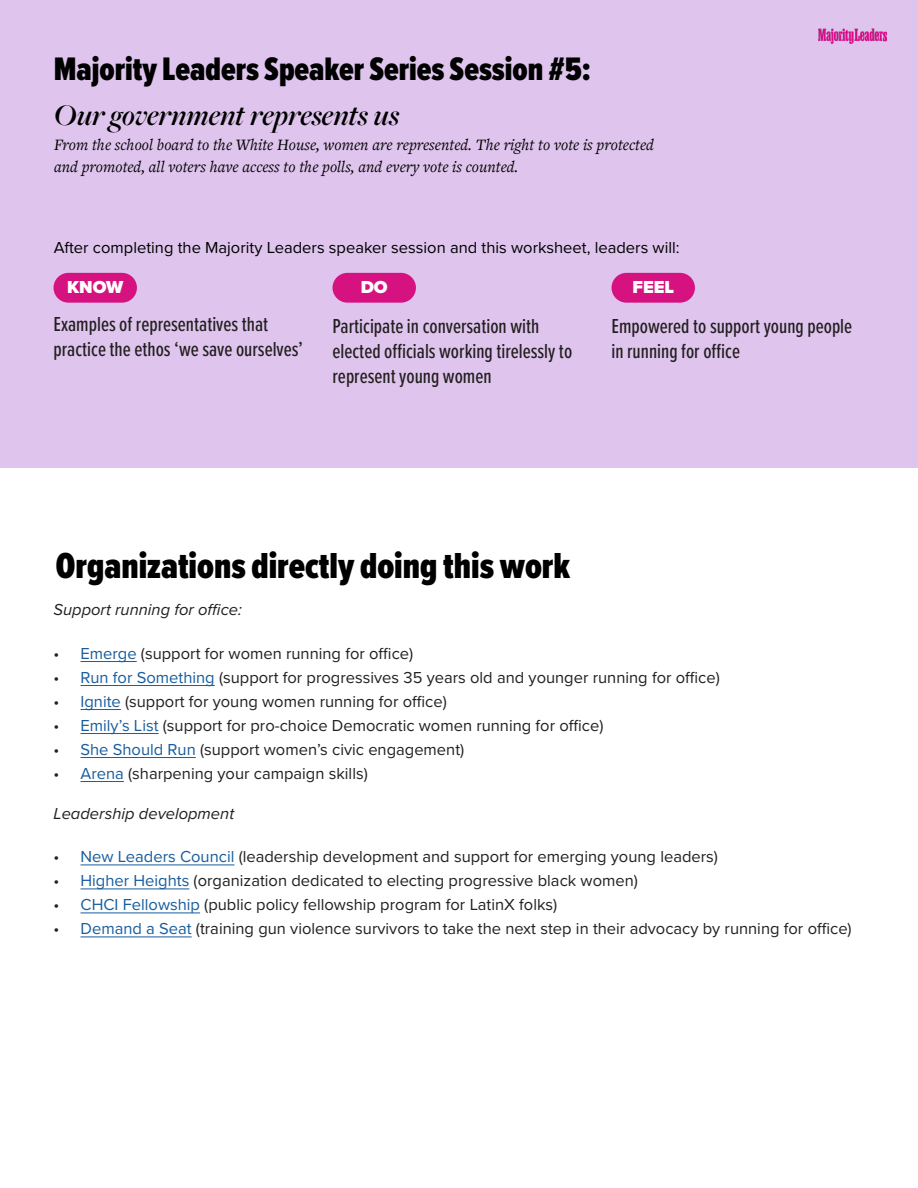
<style>
.page{position:relative;width:918px;height:1188px;background:#fff}
.page>*{position:absolute;margin:0;border:0;box-sizing:border-box;transform-origin:0 0}
.t1{font:900 37.5px "Proxima Nova Ex Cn";color:#000}
.t2{font:900 33.75px "Proxima Nova Ex Cn";color:#000}
.t3{font:italic 600 31.05px "Freight Big Pro";color:#000}
.t4{font:500 21px/25.2px "Proxima Nova Ex Cn";color:#231f20}
.t5{font:900 18px "Proxima Nova";color:#fff}
.t6{font:16.5px "Proxima Nova";color:#231f20}
.t7{font:italic 16.5px/22.5px "Freight Text Pro";color:#000}
.t8{font:16.5px "Proxima Nova";color:#000}
.t9{font:italic 16.5px "Proxima Nova";color:#231f20}
.s1{color:#175d9e}
</style>
<div class="page">
<div style="left:0;top:0;width:918px;height:468px;background:#dfc5ed"></div>
<img style="left:818px;top:29px;width:68px;height:15px">
<div style="left:54px;top:273px;width:83px;height:30px;background:#d61280;border-radius:15px"></div>
<div style="left:333px;top:273px;width:83px;height:30px;background:#d61280;border-radius:15px"></div>
<div style="left:612px;top:273px;width:83px;height:30px;background:#d61280;border-radius:15px"></div>
<hr style="left:81px;top:661px;width:56px;height:1px;background:#175d9e">
<hr style="left:81px;top:685px;width:134px;height:1px;background:#175d9e">
<hr style="left:81px;top:709px;width:40px;height:1px;background:#175d9e">
<hr style="left:81px;top:733px;width:78px;height:1px;background:#175d9e">
<hr style="left:81px;top:757px;width:115px;height:1px;background:#175d9e">
<hr style="left:81px;top:781px;width:43px;height:1px;background:#175d9e">
<hr style="left:81px;top:864px;width:153px;height:1px;background:#175d9e">
<hr style="left:81px;top:888px;width:108px;height:1px;background:#175d9e">
<hr style="left:81px;top:912px;width:119px;height:1px;background:#175d9e">
<hr style="left:81px;top:936px;width:111px;height:1px;background:#175d9e">
<p class="t2" style="left:54px;top:44px;width:539px">Majority Leaders Speaker Series Session #5:</p>
<p class="t3" style="left:54px;top:95px;width:347px">Our government represents us</p>
<p class="t7" style="left:54px;top:132px;width:601px">From the school board to the White House, women are represented. The right to vote is protected and promoted, all voters have access to the polls, and every vote is counted.</p>
<p class="t8" style="left:54px;top:235px;width:627px">After completing the Majority Leaders speaker session and this worksheet, leaders will:</p>
<p class="t5" style="left:67px;top:274px;width:58px">KNOW</p>
<p class="t5" style="left:361px;top:274px;width:29px">DO</p>
<p class="t5" style="left:632px;top:274px;width:43px">FEEL</p>
<p class="t4" style="left:54px;top:311px;width:251px">Examples of representatives that practice the ethos ‘we save ourselves’</p>
<p class="t4" style="left:333px;top:312px;width:241px">Participate in conversation with elected officials working tirelessly to represent young women</p>
<p class="t4" style="left:612px;top:312px;width:242px">Empowered to support young people in running for office</p>
<p class="t1" style="left:56px;top:538px;width:516px">Organizations directly doing this work</p>
<p class="t9" style="left:54px;top:597px;width:190px">Support running for office:</p>
<p class="t6" style="left:54px;top:641px;width:361px">• <span class="s1">Emerge</span> (support for women running for office)</p>
<p class="t6" style="left:54px;top:665px;width:668px">• <span class="s1">Run for Something</span> (support for progressives 35 years old and younger running for office)</p>
<p class="t6" style="left:54px;top:689px;width:395px">• <span class="s1">Ignite</span> (support for young women running for office)</p>
<p class="t6" style="left:54px;top:713px;width:551px">• <span class="s1">Emily’s List</span> (support for pro-choice Democratic women running for office)</p>
<p class="t6" style="left:54px;top:737px;width:412px">• <span class="s1">She Should Run</span> (support women’s civic engagement)</p>
<p class="t6" style="left:54px;top:761px;width:316px">• <span class="s1">Arena</span> (sharpening your campaign skills)</p>
<p class="t9" style="left:54px;top:801px;width:182px">Leadership development</p>
<p class="t6" style="left:54px;top:845px;width:666px">• <span class="s1">New Leaders Council</span> (leadership development and support for emerging young leaders)</p>
<p class="t6" style="left:54px;top:869px;width:586px">• <span class="s1">Higher Heights</span> (organization dedicated to electing progressive black women)</p>
<p class="t6" style="left:54px;top:893px;width:505px">• <span class="s1">CHCI Fellowship</span> (public policy fellowship program for LatinX folks)</p>
<p class="t6" style="left:54px;top:917px;width:800px">• <span class="s1">Demand a Seat</span> (training gun violence survivors to take the next step in their advocacy by running for office)</p>
</div>
